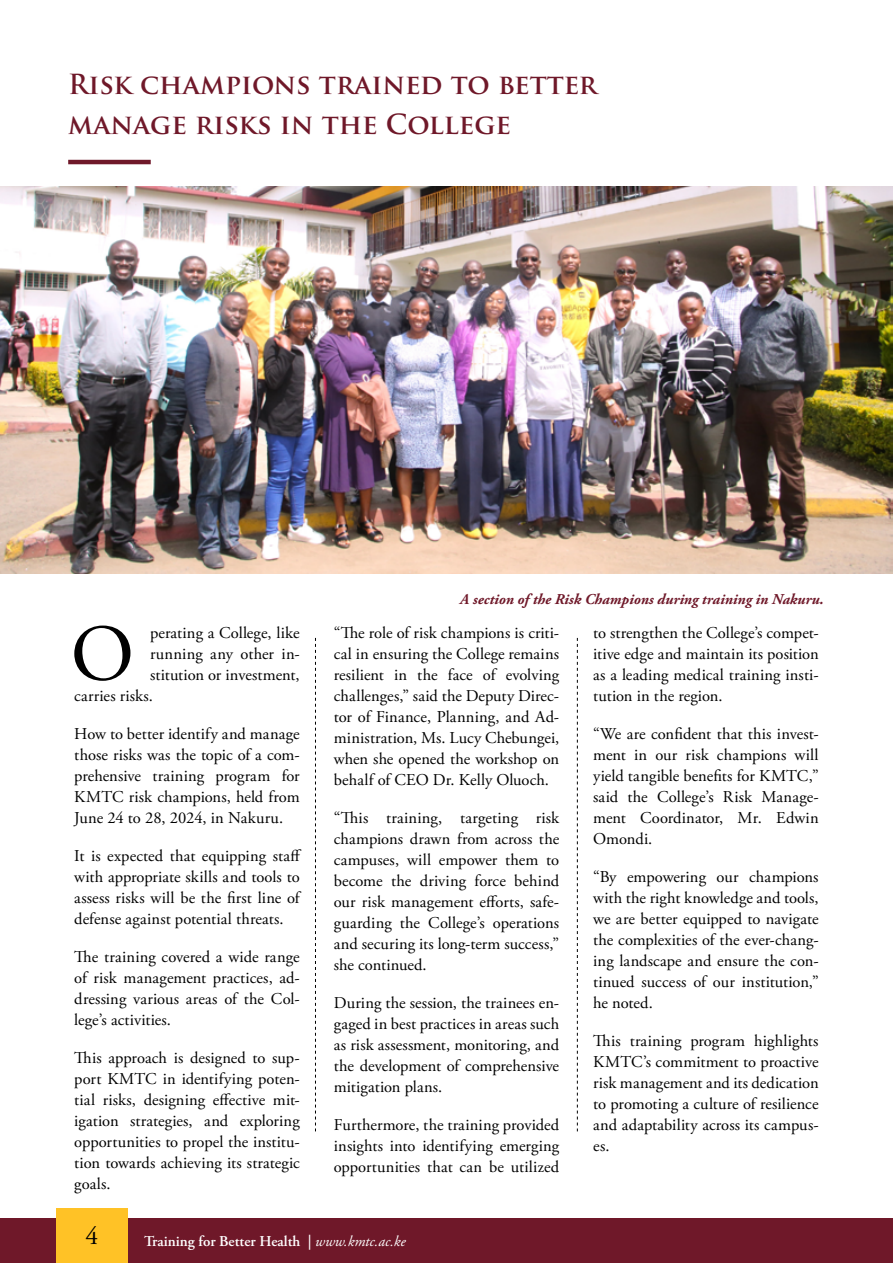
<style>
.page{position:relative;width:893px;height:1263px;background:#fff}
.page>*{position:absolute;margin:0;border:0;box-sizing:border-box;transform-origin:0 0}
.t1{font:79.8px "Adobe Garamond Pro";color:#000}
.t2{font:700 27px/40.5px "Trajan Pro";color:#6f1829}
.t3{font:25.5px "Adobe Garamond Pro";color:#000}
.t4{font:16.5px/21px "Adobe Garamond Pro";letter-spacing:.005em;color:#000;text-align:justify}
.t5{font:italic 700 15px "Adobe Garamond Pro";color:#6f1829}
.t6{font:600 15px "Adobe Garamond Pro";color:#fff}
.s1{font-weight:400;font-style:italic}
</style>
<div class="page">
<div style="left:0;top:1218px;width:892px;height:45px;background:#6f1829"></div>
<div style="left:56px;top:1208px;width:72px;height:55px;background:#ffc226"></div>
<hr style="left:68px;top:160px;width:83px;height:4px;background:#6f1829">
<img style="left:0;top:187px;width:893px;height:387px">
<svg style="left:315px;top:638px;width:1px;height:493px"></svg>
<svg style="left:577px;top:638px;width:1px;height:493px"></svg>
<h2 class="t2" style="left:68px;top:64px;width:531px">Risk champions trained to better manage risks in the College</h2>
<h1 class="t1" style="left:71px;top:606px;width:65px">O</h1>
<p class="t4" style="left:150px;top:622px;width:151px">perating a College, like</p>
<p class="t4" style="left:150px;top:643px;width:151px">running any other in-</p>
<p class="t4" style="left:150px;top:664px;width:151px">stitution or investment,</p>
<p class="t4" style="left:74px;top:685px;width:80px">carries risks.</p>
<p class="t4" style="left:74px;top:723px;width:227px">How to better identify and manage those risks was the topic of a com&shy;prehensive training program for KMTC risk champions, held from June 24 to 28, 2024, in Nakuru.</p>
<p class="t4" style="left:74px;top:845px;width:229px">It is expected that equipping staff with appropriate skills and tools to assess risks will be the first line of defense against potential threats.</p>
<p class="t4" style="left:74px;top:946px;width:227px">The training covered a wide range of risk management practices, ad&shy;dressing various areas of the Col&shy;lege’s activities.</p>
<p class="t4" style="left:74px;top:1047px;width:227px">This approach is designed to sup&shy;port KMTC in identifying poten&shy;tial risks, designing effective mit&shy;igation strategies, and exploring opportunities to propel the institu&shy;tion towards achieving its strategic goals.</p>
<p class="t5" style="left:460px;top:590px;width:365px">A section of the Risk Champions during training in Nakuru.</p>
<p class="t4" style="left:334px;top:622px;width:227px">“The role of risk champions is criti&shy;cal in ensuring the College remains resilient in the face of evolving challenges,” said the Deputy Direc&shy;tor of Finance, Planning, and Ad&shy;ministration, Ms. Lucy Chebungei, when she opened the workshop on behalf of CEO Dr. Kelly Oluoch.</p>
<p class="t4" style="left:334px;top:807px;width:227px">“This training, targeting risk champions drawn from across the campuses, will empower them to become the driving force behind our risk management efforts, safe&shy;guarding the College’s operations and securing its long-term success,” she continued.</p>
<p class="t4" style="left:334px;top:993px;width:227px">During the session, the trainees en&shy;gaged in best practices in areas such as risk assessment, monitoring, and the development of comprehensive mitigation plans.</p>
<p class="t4" style="left:334px;top:1115px;width:227px">Furthermore, the training provided insights into identifying emerging opportunities that can be utilized</p>
<p class="t4" style="left:593px;top:623px;width:227px">to strengthen the College’s compet&shy;itive edge and maintain its position as a leading medical training insti&shy;tution in the region.</p>
<p class="t4" style="left:593px;top:724px;width:227px">“We are confident that this invest&shy;ment in our risk champions will yield tangible benefits for KMTC,” said the College’s Risk Manage&shy;ment Coordinator, Mr. Edwin Omondi.</p>
<p class="t4" style="left:593px;top:867px;width:227px">“By empowering our champions with the right knowledge and tools, we are better equipped to navigate the complexities of the ever-chang&shy;ing landscape and ensure the con&shy;tinued success of our institution,” he noted.</p>
<p class="t4" style="left:593px;top:1031px;width:227px">This training program highlights KMTC’s commitment to proactive risk management and its dedication to promoting a culture of resilience and adaptability across its campus&shy;es.</p>
<h3 class="t3" style="left:85px;top:1220px;width:14px">4</h3>
<p class="t6" style="left:144px;top:1233px;width:263px">Training for Better Health | <span class="s1">www.kmtc.ac.ke</span></p>
</div>
